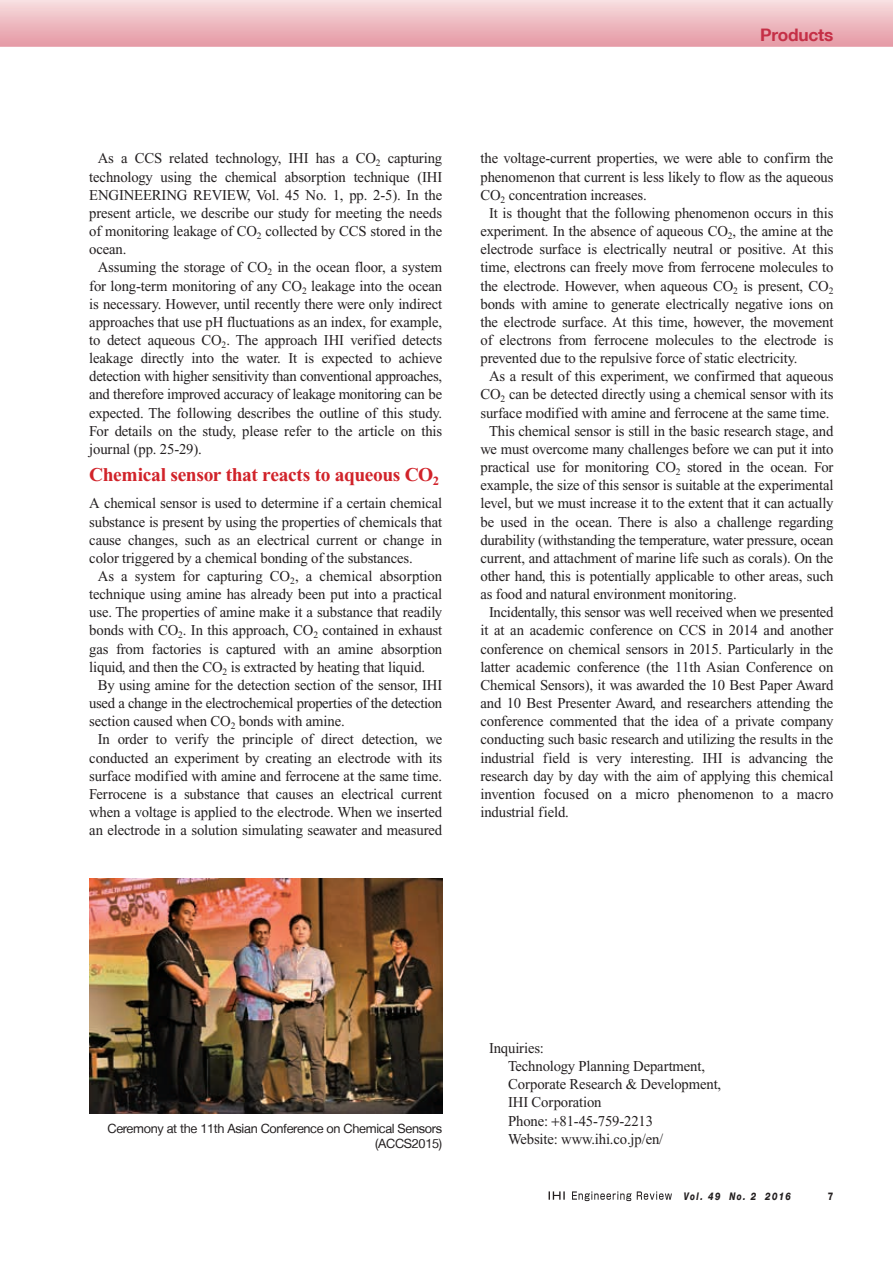
<style>
.page{position:relative;width:893px;height:1263px;background:#fff}
.page>*{position:absolute;margin:0;border:0;box-sizing:border-box;transform-origin:0 0}
.t1{font:700 19.5px "Times New Roman";letter-spacing:-.02em;color:#d1232a}
.t2{font:700 17.25px "Helvetica Neue LT";letter-spacing:-.01em;color:#c52f46}
.t3{font:15px/18.1px "Times New Roman";letter-spacing:-.01em;color:#231f20}
.t4{font:12.75px/15px "Helvetica Neue LT";letter-spacing:-.025em;color:#231f20;text-align:right}
.t5{font:italic 800 10.5px "Helvetica Neue LT";letter-spacing:.165em;color:#231f20;scale:.78 1}
.t6{font:800 10.5px "Helvetica Neue LT";color:#231f20;scale:.85 1}
</style>
<div class="page">
<svg style="left:549px;top:1191px;width:123px;height:10px"></svg>
<svg style="left:0;top:0;width:893px;height:47px;background:#edbbc1"></svg>
<img style="left:89px;top:878px;width:353px;height:236px">
<p class="t2" style="left:760px;top:25px;width:75px">Products</p>
<p class="t3" style="left:98px;top:149px;width:346px">As a CCS related technology, IHI has a CO<sub>2</sub> capturing</p>
<p class="t3" style="left:89px;top:168px;width:354px">technology using the chemical absorption technique (IHI</p>
<p class="t3" style="left:89px;top:186px;width:354px">ENGINEERING REVIEW, Vol. 45 No. 1, pp. 2-5). In the</p>
<p class="t3" style="left:89px;top:204px;width:354px">present article, we describe our study for meeting the needs</p>
<p class="t3" style="left:89px;top:222px;width:354px">of monitoring leakage of CO<sub>2</sub> collected by CCS stored in the</p>
<p class="t3" style="left:89px;top:240px;width:39px">ocean.</p>
<p class="t3" style="left:98px;top:258px;width:346px">Assuming the storage of CO<sub>2</sub> in the ocean floor, a system</p>
<p class="t3" style="left:89px;top:276px;width:354px">for long-term monitoring of any CO<sub>2</sub> leakage into the ocean</p>
<p class="t3" style="left:89px;top:295px;width:354px">is necessary. However, until recently there were only indirect</p>
<p class="t3" style="left:89px;top:313px;width:354px">approaches that use pH fluctuations as an index, for example,</p>
<p class="t3" style="left:89px;top:331px;width:354px">to detect aqueous CO<sub>2</sub>. The approach IHI verified detects</p>
<p class="t3" style="left:89px;top:349px;width:354px">leakage directly into the water. It is expected to achieve</p>
<p class="t3" style="left:89px;top:367px;width:354px">detection with higher sensitivity than conventional approaches,</p>
<p class="t3" style="left:89px;top:385px;width:354px">and therefore improved accuracy of leakage monitoring can be</p>
<p class="t3" style="left:89px;top:404px;width:354px">expected. The following describes the outline of this study.</p>
<p class="t3" style="left:89px;top:422px;width:354px">For details on the study, please refer to the article on this</p>
<p class="t3" style="left:89px;top:440px;width:114px">journal (pp. 25-29).</p>
<h1 class="t1" style="left:89px;top:464px;width:351px">Chemical sensor that reacts to aqueous CO<sub>2</sub></h1>
<p class="t3" style="left:89px;top:494px;width:354px">A chemical sensor is used to determine if a certain chemical</p>
<p class="t3" style="left:89px;top:512px;width:354px">substance is present by using the properties of chemicals that</p>
<p class="t3" style="left:89px;top:531px;width:354px">cause changes, such as an electrical current or change in</p>
<p class="t3" style="left:89px;top:549px;width:325px">color triggered by a chemical bonding of the substances.</p>
<p class="t3" style="left:98px;top:567px;width:346px">As a system for capturing CO<sub>2</sub>, a chemical absorption</p>
<p class="t3" style="left:89px;top:585px;width:354px">technique using amine has already been put into a practical</p>
<p class="t3" style="left:89px;top:603px;width:354px">use. The properties of amine make it a substance that readily</p>
<p class="t3" style="left:89px;top:621px;width:354px">bonds with CO<sub>2</sub>. In this approach, CO<sub>2</sub> contained in exhaust</p>
<p class="t3" style="left:89px;top:639px;width:354px">gas from factories is captured with an amine absorption</p>
<p class="t3" style="left:89px;top:658px;width:337px">liquid, and then the CO<sub>2</sub> is extracted by heating that liquid.</p>
<p class="t3" style="left:98px;top:676px;width:346px">By using amine for the detection section of the sensor, IHI</p>
<p class="t3" style="left:89px;top:694px;width:354px">used a change in the electrochemical properties of the detection</p>
<p class="t3" style="left:89px;top:712px;width:257px">section caused when CO<sub>2</sub> bonds with amine.</p>
<p class="t3" style="left:98px;top:730px;width:346px">In order to verify the principle of direct detection, we</p>
<p class="t3" style="left:89px;top:748px;width:354px">conducted an experiment by creating an electrode with its</p>
<p class="t3" style="left:89px;top:767px;width:354px">surface modified with amine and ferrocene at the same time.</p>
<p class="t3" style="left:89px;top:785px;width:354px">Ferrocene is a substance that causes an electrical current</p>
<p class="t3" style="left:89px;top:803px;width:354px">when a voltage is applied to the electrode. When we inserted</p>
<p class="t3" style="left:89px;top:821px;width:354px">an electrode in a solution simulating seawater and measured</p>
<p class="t3" style="left:480px;top:149px;width:354px">the voltage-current properties, we were able to confirm the</p>
<p class="t3" style="left:480px;top:168px;width:354px">phenomenon that current is less likely to flow as the aqueous</p>
<p class="t3" style="left:480px;top:186px;width:168px">CO<sub>2</sub> concentration increases.</p>
<p class="t3" style="left:489px;top:204px;width:346px">It is thought that the following phenomenon occurs in this</p>
<p class="t3" style="left:480px;top:222px;width:354px">experiment. In the absence of aqueous CO<sub>2</sub>, the amine at the</p>
<p class="t3" style="left:480px;top:240px;width:354px">electrode surface is electrically neutral or positive. At this</p>
<p class="t3" style="left:480px;top:258px;width:354px">time, electrons can freely move from ferrocene molecules to</p>
<p class="t3" style="left:480px;top:276px;width:354px">the electrode. However, when aqueous CO<sub>2</sub> is present, CO<sub>2</sub></p>
<p class="t3" style="left:480px;top:295px;width:354px">bonds with amine to generate electrically negative ions on</p>
<p class="t3" style="left:480px;top:313px;width:354px">the electrode surface. At this time, however, the movement</p>
<p class="t3" style="left:480px;top:331px;width:354px">of electrons from ferrocene molecules to the electrode is</p>
<p class="t3" style="left:480px;top:349px;width:318px">prevented due to the repulsive force of static electricity.</p>
<p class="t3" style="left:489px;top:367px;width:346px">As a result of this experiment, we confirmed that aqueous</p>
<p class="t3" style="left:480px;top:385px;width:354px">CO<sub>2</sub> can be detected directly using a chemical sensor with its</p>
<p class="t3" style="left:480px;top:404px;width:350px">surface modified with amine and ferrocene at the same time.</p>
<p class="t3" style="left:489px;top:422px;width:346px">This chemical sensor is still in the basic research stage, and</p>
<p class="t3" style="left:480px;top:440px;width:354px">we must overcome many challenges before we can put it into</p>
<p class="t3" style="left:480px;top:458px;width:354px">practical use for monitoring CO<sub>2</sub> stored in the ocean. For</p>
<p class="t3" style="left:480px;top:476px;width:354px">example, the size of this sensor is suitable at the experimental</p>
<p class="t3" style="left:480px;top:494px;width:354px">level, but we must increase it to the extent that it can actually</p>
<p class="t3" style="left:480px;top:512px;width:354px">be used in the ocean. There is also a challenge regarding</p>
<p class="t3" style="left:480px;top:531px;width:354px">durability (withstanding the temperature, water pressure, ocean</p>
<p class="t3" style="left:480px;top:549px;width:354px">current, and attachment of marine life such as corals). On the</p>
<p class="t3" style="left:480px;top:567px;width:354px">other hand, this is potentially applicable to other areas, such</p>
<p class="t3" style="left:480px;top:585px;width:258px">as food and natural environment monitoring.</p>
<p class="t3" style="left:489px;top:603px;width:346px">Incidentally, this sensor was well received when we presented</p>
<p class="t3" style="left:480px;top:621px;width:354px">it at an academic conference on CCS in 2014 and another</p>
<p class="t3" style="left:480px;top:639px;width:354px">conference on chemical sensors in 2015. Particularly in the</p>
<p class="t3" style="left:480px;top:658px;width:354px">latter academic conference (the 11th Asian Conference on</p>
<p class="t3" style="left:480px;top:676px;width:354px">Chemical Sensors), it was awarded the 10 Best Paper Award</p>
<p class="t3" style="left:480px;top:694px;width:354px">and 10 Best Presenter Award, and researchers attending the</p>
<p class="t3" style="left:480px;top:712px;width:354px">conference commented that the idea of a private company</p>
<p class="t3" style="left:480px;top:730px;width:354px">conducting such basic research and utilizing the results in the</p>
<p class="t3" style="left:480px;top:748px;width:354px">industrial field is very interesting. IHI is advancing the</p>
<p class="t3" style="left:480px;top:767px;width:354px">research day by day with the aim of applying this chemical</p>
<p class="t3" style="left:480px;top:785px;width:354px">invention focused on a micro phenomenon to a macro</p>
<p class="t3" style="left:480px;top:803px;width:90px">industrial field.</p>
<p class="t4" style="left:107px;top:1121px;width:336px">Ceremony at the 11th Asian Conference on Chemical Sensors (ACCS2015)</p>
<p class="t3" style="left:508px;top:1039px;width:215px;text-indent:-19px">Inquiries:<br>Technology Planning Department,<br>Corporate Research &amp; Development,<br>IHI Corporation<br>Phone: 81-45-759-2213<br>Website: www.ihi.co.jp/en/</p>
<p class="t5" style="left:684px;top:1190px;width:139px">Vol. 49 No. 2 2016</p>
<p class="t6" style="left:828px;top:1190px;width:8px">7</p>
</div>
